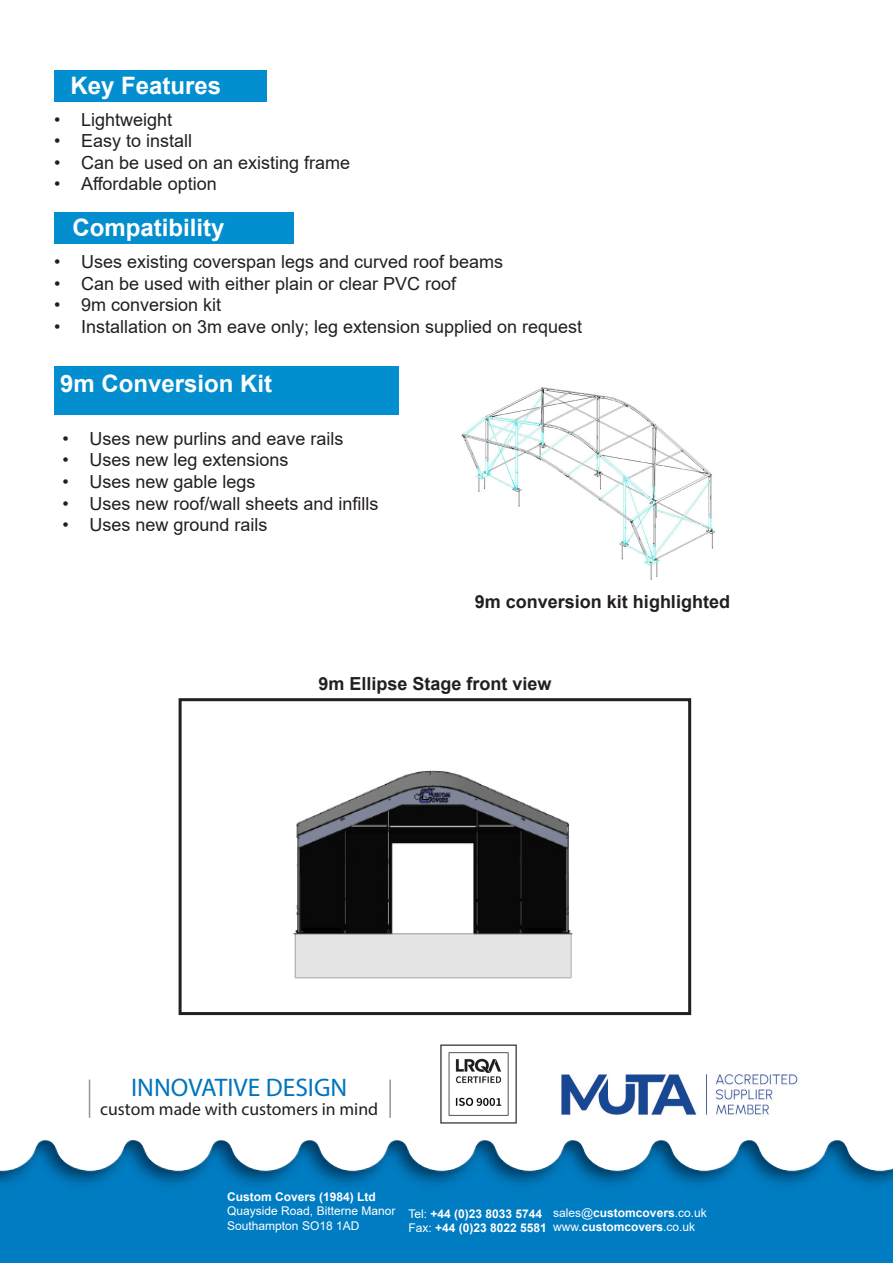
<style>
.page{position:relative;width:893px;height:1263px;background:#fff}
.page>*{position:absolute;margin:0;border:0;box-sizing:border-box;transform-origin:0 0}
.t1{font:25.5px "Myriad Pro";color:#0074bc}
.t2{font:700 24px "Arial";color:#fff}
.t3{font:18px "Arial";color:#231f20}
.t4{font:700 18px "Arial";color:#231f20}
.t5{font:17.7px "Myriad Pro";color:#231f20}
.t6{font:700 12px "Arial";color:#fff}
.t7{font:12px "Arial";color:#fff}
.s1{font-weight:400}
.s2{font-weight:700}
</style>
<div class="page">
<img style="left:0;top:1140px;width:893px;height:123px">
<hr style="left:89px;top:1079px;width:1px;height:39px;background:#939598">
<hr style="left:389px;top:1079px;width:2px;height:39px;background:#939598">
<div style="left:54px;top:212px;width:239px;height:32px;background:#038ecf"></div>
<div style="left:54px;top:366px;width:344px;height:49px;background:#038ecf"></div>
<img style="left:293px;top:770px;width:280px;height:209px">
<div style="left:179px;top:698px;width:512px;height:317px;border:3px solid #231f20"></div>
<img style="left:561px;top:1074px;width:237px;height:41px">
<img style="left:440px;top:1044px;width:77px;height:80px">
<div style="left:54px;top:70px;width:213px;height:32px;background:#038ecf"></div>
<img style="left:461px;top:387px;width:255px;height:193px">
<p class="t2" style="left:71px;top:69px;width:152px">Key Features</p>
<p class="t3" style="left:54px;top:107px;width:120px">• Lightweight</p>
<p class="t3" style="left:54px;top:129px;width:140px">• Easy to install</p>
<p class="t3" style="left:54px;top:150px;width:298px">• Can be used on an existing frame</p>
<p class="t3" style="left:54px;top:172px;width:164px">• Affordable option</p>
<p class="t2" style="left:73px;top:211px;width:154px">Compatibility</p>
<p class="t3" style="left:54px;top:249px;width:451px">• Uses existing coverspan legs and curved roof beams</p>
<p class="t3" style="left:54px;top:271px;width:404px">• Can be used with either plain or clear PVC roof</p>
<p class="t3" style="left:54px;top:293px;width:169px">• 9m conversion kit</p>
<p class="t3" style="left:54px;top:314px;width:530px">• Installation on 3m eave only; leg extension supplied on request</p>
<p class="t2" style="left:60px;top:367px;width:214px">9m Conversion Kit</p>
<p class="t3" style="left:63px;top:426px;width:283px">• Uses new purlins and eave rails</p>
<p class="t3" style="left:63px;top:448px;width:228px">• Uses new leg extensions</p>
<p class="t3" style="left:63px;top:469px;width:195px">• Uses new gable legs</p>
<p class="t3" style="left:63px;top:491px;width:318px">• Uses new roof/wall sheets and infills</p>
<p class="t3" style="left:63px;top:513px;width:207px">• Uses new ground rails</p>
<p class="t4" style="left:475px;top:589px;width:257px">9m conversion kit highlighted</p>
<p class="t4" style="left:318px;top:671px;width:235px">9m Ellipse Stage front view</p>
<p class="t1" style="left:131px;top:1071px;width:218px">INNOVATIVE DESIGN</p>
<p class="t5" style="left:100px;top:1098px;width:279px">custom made with customers in mind</p>
<p class="t6" style="left:227px;top:1188px;width:150px">Custom Covers (1984) Ltd</p>
<p class="t7" style="left:227px;top:1203px;width:170px">Quayside Road, Bitterne Manor</p>
<p class="t7" style="left:227px;top:1217px;width:134px">Southampton SO18 1AD</p>
<p class="t6" style="left:408px;top:1205px;width:135px"><span class="s1">Tel:</span> +44 (0)23 8033 5744</p>
<p class="t6" style="left:408px;top:1219px;width:140px"><span class="s1">Fax:</span> +44 (0)23 8022 5581</p>
<p class="t7" style="left:553px;top:1204px;width:155px">sales@<span class="s2">customcovers</span>.co.uk</p>
<p class="t6" style="left:553px;top:1219px;width:144px"><span class="s1">www.</span>customcovers<span class="s1">.co.uk</span></p>
</div>
